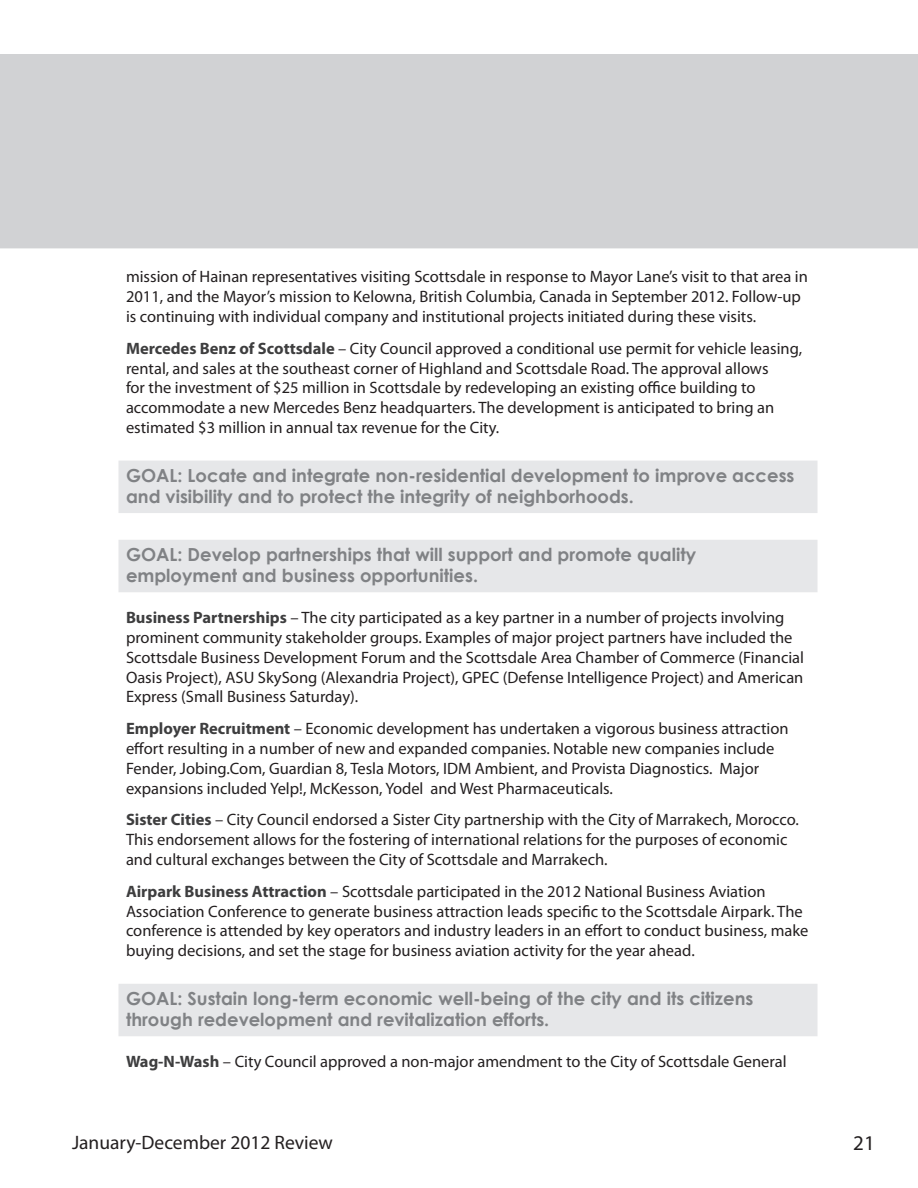
<style>
.page{position:relative;width:918px;height:1188px;background:#fff}
.page>*{position:absolute;margin:0;border:0;box-sizing:border-box;transform-origin:0 0}
.t1{font:21px "Myriad Pro";color:#231f20}
.t2{font:19.5px "Myriad Pro";color:#231f20}
.t3{font:700 18px/21.6px "Century Gothic";color:#808285}
.t4{font:16.5px/19.8px "Myriad Pro";color:#231f20}
.s1{font-weight:700;color:#3e3e3f}
</style>
<div class="page">
<div style="left:0;top:54px;width:918px;height:194px;background:#d1d2d4"></div>
<div style="left:118px;top:461px;width:700px;height:52px;background:#e6e7e9"></div>
<div style="left:118px;top:540px;width:700px;height:52px;background:#e6e7e9"></div>
<div style="left:118px;top:984px;width:700px;height:52px;background:#e6e7e9"></div>
<p class="t4" style="left:126px;top:267px;width:683px">mission of Hainan representatives visiting Scottsdale in response to Mayor Lane’s visit to that area in<br>2011, and the Mayor’s mission to Kelowna, British Columbia, Canada in September 2012. Follow-up is continuing with individual company and institutional projects initiated during these visits.</p>
<p class="t4" style="left:126px;top:338px;width:678px"><span class="s1">Mercedes Benz of Scottsdale</span> – City Council approved a conditional use permit for vehicle leasing, rental, and sales at the southeast corner of Highland and Scottsdale Road. The approval allows<br>for the investment of $25 million in Scottsdale by redeveloping an existing office building to accommodate a new Mercedes Benz headquarters. The development is anticipated to bring an estimated $3 million in annual tax revenue for the City.</p>
<p class="t3" style="left:126px;top:463px;width:670px">GOAL: Locate and integrate non-residential development to improve access and visibility and to protect the integrity of neighborhoods.</p>
<p class="t3" style="left:126px;top:543px;width:572px">GOAL: Develop partnerships that will support and promote quality employment and business opportunities.</p>
<p class="t4" style="left:126px;top:607px;width:680px"><span class="s1">Business Partnerships</span> – The city participated as a key partner in a number of projects involving prominent community stakeholder groups. Examples of major project partners have included the Scottsdale Business Development Forum and the Scottsdale Area Chamber of Commerce (Financial Oasis Project), ASU SkySong (Alexandria Project), GPEC (Defense Intelligence Project) and American Express (Small Business Saturday).</p>
<p class="t4" style="left:126px;top:718px;width:664px"><span class="s1">Employer Recruitment</span> – Economic development has undertaken a vigorous business attraction effort resulting in a number of new and expanded companies. Notable new companies include Fender, Jobing.Com, Guardian 8, Tesla Motors, IDM Ambient, and Provista Diagnostics. Major expansions included Yelp!, McKesson, Yodel and West Pharmaceuticals.</p>
<p class="t4" style="left:126px;top:810px;width:674px"><span class="s1">Sister Cities</span> – City Council endorsed a Sister City partnership with the City of Marrakech, Morocco.<br>This endorsement allows for the fostering of international relations for the purposes of economic and cultural exchanges between the City of Scottsdale and Marrakech.</p>
<p class="t4" style="left:126px;top:881px;width:684px"><span class="s1">Airpark Business Attraction</span> – Scottsdale participated in the 2012 National Business Aviation Association Conference to generate business attraction leads specific to the Scottsdale Airpark. The conference is attended by key operators and industry leaders in an effort to conduct business, make buying decisions, and set the stage for business aviation activity for the year ahead.</p>
<p class="t3" style="left:126px;top:987px;width:629px">GOAL: Sustain long-term economic well-being of the city and its citizens through redevelopment and revitalization efforts.</p>
<p class="t4" style="left:126px;top:1051px;width:662px"><span class="s1">Wag-N-Wash</span> – City Council approved a non-major amendment to the City of Scottsdale General</p>
<p class="t2" style="left:72px;top:1130px;width:262px">January-December 2012 Review</p>
<p class="t1" style="left:853px;top:1130px;width:23px">21</p>
</div>
